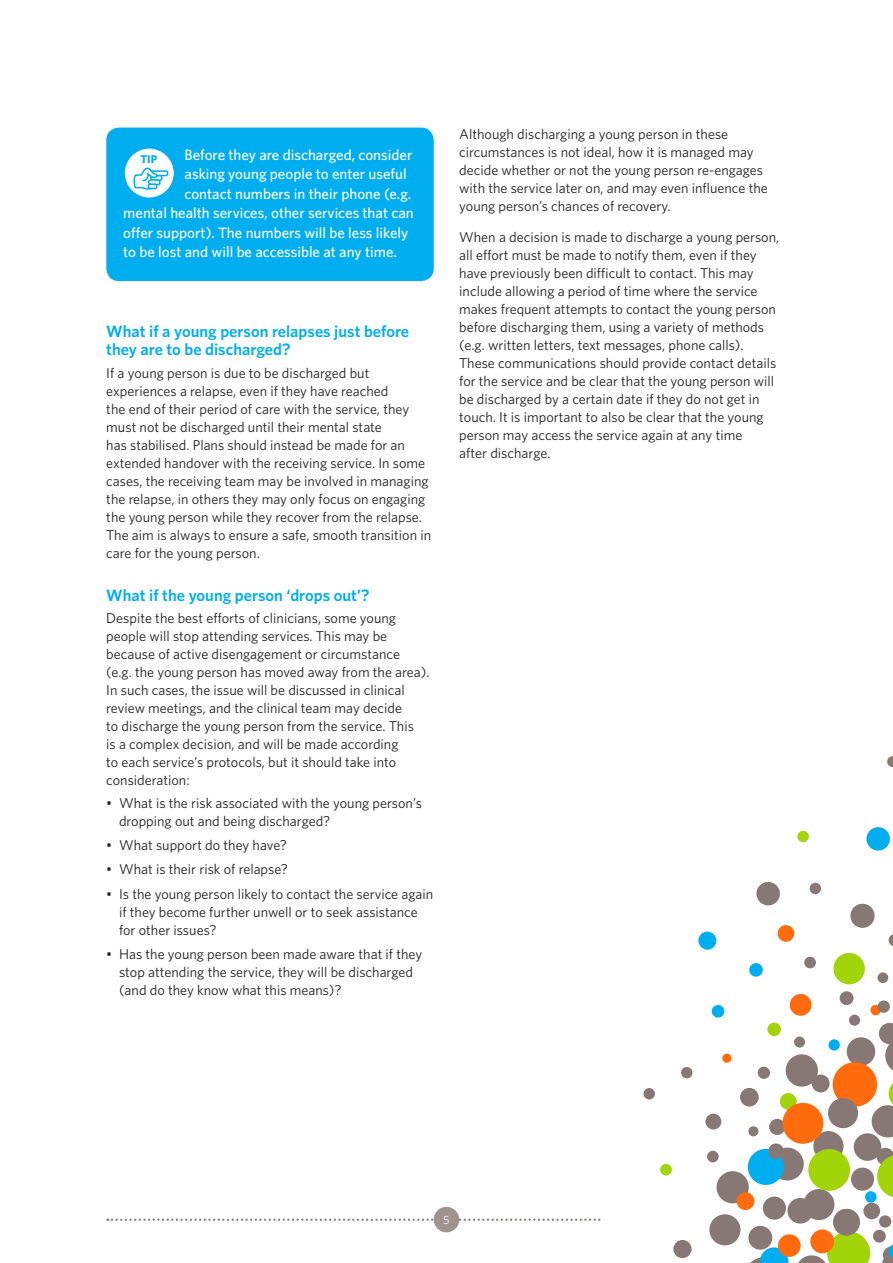
<style>
.page{position:relative;width:893px;height:1263px;background:#fff}
.page>*{position:absolute;margin:0;border:0;box-sizing:border-box;transform-origin:0 0}
.t1{font:600 16.5px/18px "Whitney";color:#00aeef}
.t2{font:500 15px "Whitney";color:#fff}
.body_text{font:14.25px/18px "Whitney";color:#231f20}
.body_text_bullet_lea{font:14.25px/18px "Whitney";color:#231f20}
.t3{font:12px "Whitney";color:#fff}
.t4{font:700 11.4px "Whitney";color:#00aeef}
</style>
<div class="page">
<svg style="left:107px;top:1218px;width:494px;height:3px"></svg>
<div style="left:434px;top:1207px;width:25px;height:25px;background:#9f928f;border-radius:50%"></div>
<div style="left:877px;top:972px;width:11px;height:11px;background:#887875;border-radius:50%"></div>
<svg style="left:887px;top:756px;width:6px;height:11px"></svg>
<div style="left:778px;top:925px;width:16px;height:17px;background:#ff6b0d;border-radius:50%"></div>
<svg style="left:870px;top:1005px;width:11px;height:10px"></svg>
<div style="left:722px;top:1053px;width:9px;height:10px;background:#ff6b0d;border-radius:50%"></div>
<div style="left:794px;top:1036px;width:11px;height:11px;background:#887875;border-radius:50%"></div>
<div style="left:840px;top:991px;width:13px;height:14px;background:#887875;border-radius:50%"></div>
<svg style="left:889px;top:934px;width:4px;height:12px"></svg>
<div style="left:740px;top:1088px;width:19px;height:18px;background:#887875;border-radius:50%"></div>
<div style="left:681px;top:1067px;width:11px;height:11px;background:#887875;border-radius:50%"></div>
<div style="left:643px;top:1088px;width:12px;height:11px;background:#887875;border-radius:50%"></div>
<div style="left:767px;top:1022px;width:14px;height:14px;background:#a2d40a;border-radius:50%"></div>
<div style="left:749px;top:963px;width:14px;height:14px;background:#00aeef;border-radius:50%"></div>
<div style="left:828px;top:1039px;width:12px;height:11px;background:#00aeef;border-radius:50%"></div>
<div style="left:804px;top:957px;width:12px;height:11px;background:#887875;border-radius:50%"></div>
<div style="left:810px;top:883px;width:11px;height:11px;background:#887875;border-radius:50%"></div>
<div style="left:797px;top:831px;width:12px;height:11px;background:#a2d40a;border-radius:50%"></div>
<div style="left:849px;top:1014px;width:11px;height:12px;background:#887875;border-radius:50%"></div>
<div style="left:771px;top:1147px;width:33px;height:33px;background:#887875;border-radius:50%"></div>
<div style="left:712px;top:1005px;width:12px;height:12px;background:#00aeef;border-radius:50%"></div>
<div style="left:847px;top:1037px;width:28px;height:29px;background:#887875;border-radius:50%"></div>
<div style="left:850px;top:904px;width:25px;height:24px;background:#887875;border-radius:50%"></div>
<div style="left:866px;top:827px;width:24px;height:24px;background:#00aeef;border-radius:50%"></div>
<div style="left:756px;top:882px;width:24px;height:23px;background:#887875;border-radius:50%"></div>
<div style="left:812px;top:1074px;width:18px;height:18px;background:#887875;border-radius:50%"></div>
<div style="left:833px;top:1062px;width:44px;height:45px;background:#ff6b0d;border-radius:50%"></div>
<div style="left:833px;top:953px;width:32px;height:31px;background:#a2d40a;border-radius:50%"></div>
<div style="left:780px;top:1093px;width:17px;height:17px;background:#a2d40a;border-radius:50%"></div>
<div style="left:828px;top:1098px;width:30px;height:30px;background:#887875;border-radius:50%"></div>
<div style="left:786px;top:1054px;width:32px;height:32px;background:#887875;border-radius:50%"></div>
<div style="left:790px;top:994px;width:22px;height:22px;background:#ff6b0d;border-radius:50%"></div>
<svg style="left:877px;top:1000px;width:13px;height:13px"></svg>
<div style="left:865px;top:1191px;width:11px;height:12px;background:#00aeef;border-radius:50%"></div>
<div style="left:748px;top:1126px;width:10px;height:10px;background:#887875;border-radius:50%"></div>
<div style="left:769px;top:1119px;width:16px;height:16px;background:#887875;border-radius:50%"></div>
<div style="left:813px;top:1131px;width:30px;height:30px;background:#887875;border-radius:50%"></div>
<div style="left:748px;top:1149px;width:36px;height:36px;background:#00aeef;border-radius:50%"></div>
<div style="left:709px;top:1214px;width:31px;height:31px;background:#887875;border-radius:50%"></div>
<div style="left:803px;top:1189px;width:31px;height:31px;background:#887875;border-radius:50%"></div>
<div style="left:854px;top:1133px;width:27px;height:28px;background:#887875;border-radius:50%"></div>
<div style="left:873px;top:1230px;width:13px;height:12px;background:#887875;border-radius:50%"></div>
<div style="left:705px;top:1113px;width:16px;height:16px;background:#887875;border-radius:50%"></div>
<div style="left:758px;top:1066px;width:12px;height:13px;background:#887875;border-radius:50%"></div>
<div style="left:768px;top:1143px;width:16px;height:16px;background:#887875;border-radius:50%"></div>
<div style="left:782px;top:1103px;width:41px;height:41px;background:#ff6b0d;border-radius:50%"></div>
<div style="left:716px;top:1171px;width:33px;height:32px;background:#887875;border-radius:50%"></div>
<svg style="left:877px;top:1148px;width:16px;height:50px"></svg>
<svg style="left:872px;top:1006px;width:21px;height:131px"></svg>
<div style="left:707px;top:1151px;width:12px;height:11px;background:#887875;border-radius:50%"></div>
<div style="left:660px;top:1164px;width:12px;height:11px;background:#a2d40a;border-radius:50%"></div>
<div style="left:808px;top:1149px;width:42px;height:42px;background:#a2d40a;border-radius:50%"></div>
<svg style="left:798px;top:1231px;width:72px;height:32px"></svg>
<div style="left:851px;top:1167px;width:23px;height:24px;background:#887875;border-radius:50%"></div>
<div style="left:763px;top:1196px;width:23px;height:24px;background:#887875;border-radius:50%"></div>
<div style="left:736px;top:1192px;width:18px;height:18px;background:#ff6b0d;border-radius:50%"></div>
<div style="left:863px;top:1203px;width:17px;height:16px;background:#887875;border-radius:50%"></div>
<div style="left:879px;top:1215px;width:12px;height:12px;background:#887875;border-radius:50%"></div>
<div style="left:698px;top:931px;width:18px;height:19px;background:#00aeef;border-radius:50%"></div>
<div style="left:673px;top:1240px;width:19px;height:18px;background:#887875;border-radius:50%"></div>
<div style="left:787px;top:1198px;width:26px;height:25px;background:#887875;border-radius:50%"></div>
<div style="left:810px;top:1229px;width:24px;height:24px;background:#ff6b0d;border-radius:50%"></div>
<div style="left:748px;top:1226px;width:24px;height:24px;background:#887875;border-radius:50%"></div>
<svg style="left:750px;top:1247px;width:38px;height:16px"></svg>
<div style="left:778px;top:1234px;width:23px;height:23px;background:#ff6b0d;border-radius:50%"></div>
<svg style="left:882px;top:1244px;width:11px;height:19px"></svg>
<div style="left:833px;top:1209px;width:27px;height:26px;background:#887875;border-radius:50%"></div>
<div style="left:106px;top:128px;width:328px;height:153px;background:#00aeef;border-radius:13px"></div>
<div style="left:125px;top:149px;width:48px;height:48px;background:#fff;border-radius:50%"></div>
<div style="left:125px;top:149px;width:49px;height:48px;border:1px solid #fff;border-radius:50%"></div>
<svg style="left:133px;top:167px;width:35px;height:24px"></svg>
<p class="t2" style="left:185px;top:144px;width:229px">Before they are discharged, consider</p>
<p class="t2" style="left:185px;top:164px;width:224px">asking young people to enter useful</p>
<p class="t2" style="left:185px;top:183px;width:228px">contact numbers in their phone (e.g.</p>
<p class="t2" style="left:123px;top:203px;width:292px">mental health services, other services that can</p>
<p class="t2" style="left:123px;top:222px;width:287px">offer support). The numbers will be less likely</p>
<p class="t2" style="left:123px;top:242px;width:275px">to be lost and will be accessible at any time.</p>
<p class="t4" style="left:141px;top:151px;width:18px">TIP</p>
<h2 class="t1" style="left:106px;top:322px;width:304px">What if a young person relapses just before they are to be discharged?</h2>
<p class="body_text" style="left:106px;top:363px;width:326px">If a young person is due to be discharged but experiences a relapse, even if they have reached<br>the end of their period of care with the service, they must not be discharged until their mental state<br>has stabilised. Plans should instead be made for an extended handover with the receiving service. In some cases, the receiving team may be involved in managing the relapse, in others they may only focus on engaging the young person while they recover from the relapse.<br>The aim is always to ensure a safe, smooth transition in care for the young person.</p>
<h2 class="t1" style="left:106px;top:586px;width:265px">What if the young person ‘drops out’?</h2>
<p class="body_text_bullet_lea" style="left:106px;top:609px;width:325px">Despite the best efforts of clinicians, some young people will stop attending services. This may be because of active disengagement or circumstance<br>(e.g. the young person has moved away from the area).<br>In such cases, the issue will be discussed in clinical review meetings, and the clinical team may decide<br>to discharge the young person from the service. This<br>is a complex decision, and will be made according<br>to each service’s protocols, but it should take into consideration:</p>
<p class="body_text" style="left:119px;top:793px;width:304px;text-indent:-13px">• What is the risk associated with the young person’s dropping out and being discharged?</p>
<p class="body_text" style="left:106px;top:836px;width:182px">• What support do they have?</p>
<p class="body_text" style="left:106px;top:860px;width:183px">• What is their risk of relapse?</p>
<p class="body_text" style="left:119px;top:884px;width:316px;text-indent:-13px">• Is the young person likely to contact the service again if they become further unwell or to seek assistance for other issues?</p>
<p class="body_text" style="left:119px;top:945px;width:305px;text-indent:-13px">• Has the young person been made aware that if they stop attending the service, they will be discharged (and do they know what this means)?</p>
<p class="body_text" style="left:459px;top:125px;width:310px">Although discharging a young person in these circumstances is not ideal, how it is managed may decide whether or not the young person re-engages with the service later on, and may even influence the young person’s chances of recovery.</p>
<p class="body_text" style="left:459px;top:227px;width:322px">When a decision is made to discharge a young person, all effort must be made to notify them, even if they have previously been difficult to contact. This may include allowing a period of time where the service makes frequent attempts to contact the young person before discharging them, using a variety of methods (e.g. written letters, text messages, phone calls).<br>These communications should provide contact details for the service and be clear that the young person will be discharged by a certain date if they do not get in touch. It is important to also be clear that the young person may access the service again at any time<br>after discharge.</p>
<p class="t3" style="left:443px;top:1211px;width:8px">5</p>
</div>
